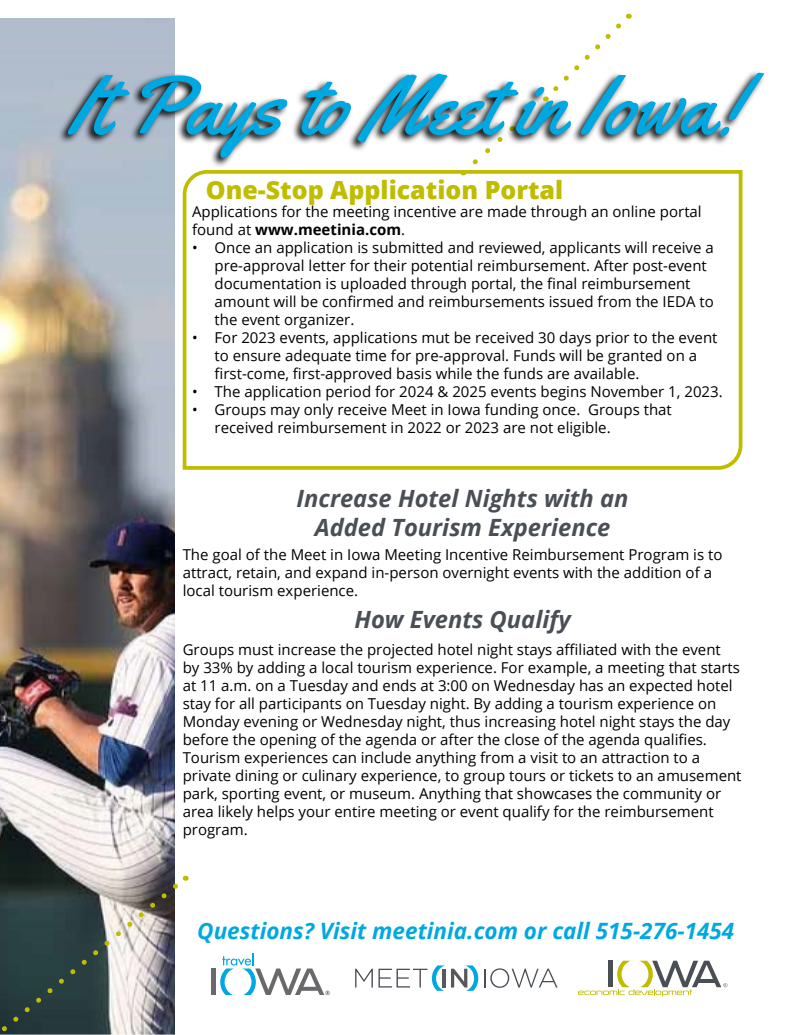
<style>
.page{position:relative;width:810px;height:1035px;background:#fff}
.page>*{position:absolute;margin:0;border:0;box-sizing:border-box;transform-origin:0 0}
.t1{font:82.5px "Yellowtail";color:#00a8e2}
.t2{font:800 25px "Open Sans";color:#c0bc00}
.t3{font:italic 700 23.75px "Open Sans";color:#4a4f55}
.t4{font:italic 700 22.5px "Open Sans";color:#00a8e2}
.t5{font:15px/18px "Open Sans";color:#000}
.t6{font:800 5.62px "Futura";color:#4a4f55}
.s1{font-weight:700}
</style>
<div class="page">
<img style="left:0;top:19px;width:175px;height:857px">
<svg style="left:58px;top:70px;width:706px;height:98px"></svg>
<svg style="left:182px;top:170px;width:561px;height:300px"></svg>
<hr style="left:443px;top:969px;width:3px;height:19px;background:#57585a">
<svg style="left:484px;top:968px;width:74px;height:20px"></svg>
<svg style="left:451px;top:966px;width:27px;height:25px"></svg>
<svg style="left:355px;top:966px;width:89px;height:25px"></svg>
<svg style="left:578px;top:961px;width:149px;height:35px"></svg>
<hr style="left:212px;top:969px;width:4px;height:26px;background:#69696c">
<svg style="left:220px;top:953px;width:104px;height:42px"></svg>
<svg style="left:0;top:876px;width:187px;height:159px;background:#6a7373"></svg>
<svg style="left:545px;top:14px;width:85px;height:88px"></svg>
<p class="t1" style="left:69px;top:53px;width:674px">It Pays to Meet in Iowa!</p>
<p class="t2" style="left:206px;top:170px;width:359px">One-Stop Application Portal</p>
<p class="t5" style="left:192px;top:202px;width:511px">Applications for the meeting incentive are made through an online portal found at <span class="s1">www.meetinia.com</span>.</p>
<p class="t5" style="left:215px;top:238px;width:501px;text-indent:-22px">• Once an application is submitted and reviewed, applicants will receive a pre-approval letter for their potential reimbursement. After post-event documentation is uploaded through portal, the final reimbursement amount will be confirmed and reimbursements issued from the IEDA to the event organizer.</p>
<p class="t5" style="left:215px;top:328px;width:504px;text-indent:-22px">• For 2023 events, applications mut be received 30 days prior to the event to ensure adequate time for pre-approval. Funds will be granted on a first-come, first-approved basis while the funds are available.</p>
<p class="t5" style="left:192px;top:382px;width:532px">• The application period for 2024 &amp; 2025 events begins November 1, 2023.</p>
<p class="t5" style="left:215px;top:400px;width:459px;text-indent:-22px">• Groups may only receive Meet in Iowa funding once. Groups that received reimbursement in 2022 or 2023 are not eligible.</p>
<p class="t3" style="left:297px;top:482px;width:333px">Increase Hotel Nights with an</p>
<p class="t3" style="left:315px;top:510px;width:297px">Added Tourism Experience</p>
<p class="t5" style="left:183px;top:545px;width:541px">The goal of the Meet in Iowa Meeting Incentive Reimbursement Program is to attract, retain, and expand in-person overnight events with the addition of a local tourism experience.</p>
<p class="t3" style="left:354px;top:602px;width:218px">How Events Qualify</p>
<p class="t5" style="left:183px;top:641px;width:560px">Groups must increase the projected hotel night stays affiliated with the event<br>by 33% by adding a local tourism experience. For example, a meeting that starts at 11 a.m. on a Tuesday and ends at 3:00 on Wednesday has an expected hotel stay for all participants on Tuesday night. By adding a tourism experience on Monday evening or Wednesday night, thus increasing hotel night stays the day before the opening of the agenda or after the close of the agenda qualifies.<br>Tourism experiences can include anything from a visit to an attraction to a private dining or culinary experience, to group tours or tickets to an amusement park, sporting event, or museum. Anything that showcases the community or area likely helps your entire meeting or event qualify for the reimbursement program.</p>
<p class="t4" style="left:197px;top:915px;width:539px">Questions? Visit meetinia.com or call 515-276-1454</p>
<p class="t6" style="left:326px;top:989px;width:6px">®</p>
</div>
